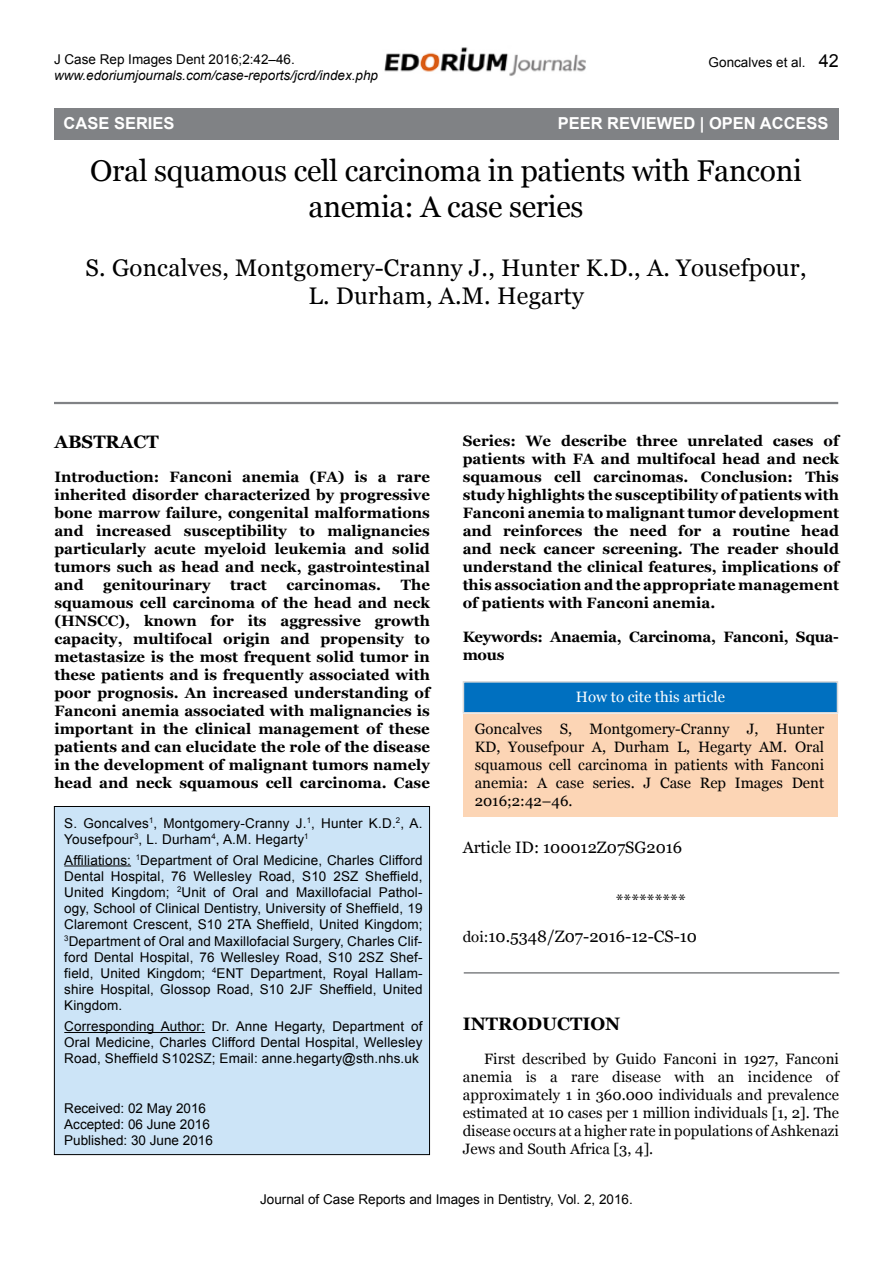
<style>
.page{position:relative;width:893px;height:1263px;background:#fff}
.page>*{position:absolute;margin:0;border:0;box-sizing:border-box;transform-origin:0 0}
.t1{font:30px/36px "Georgia";letter-spacing:-.01em;color:#000;text-align:center}
.t2{font:24px/28.8px "Georgia";letter-spacing:.01em;color:#000;text-align:center}
.t3{font:700 18px "Georgia";color:#000}
.t4{font:16.5px/36.3px "Georgia";color:#000}
.t5{font:700 16.5px "Arial";color:#fff}
.t6{font:700 15px/18px "Georgia";color:#000;text-align:justify}
.t7{font:15px/18px "Georgia";color:#000;text-align:justify}
.t8{font:700 15px/18px "Georgia";letter-spacing:-.02em;color:#000}
.t9{font:15px "Georgia";color:#fff}
.t10{font:13.5px/16.2px "Arial";letter-spacing:.01em;color:#000}
.t11{font:italic 13.5px "Arial";color:#000}
.s1{font-size:18px}
.s2{font-size:15px}
</style>
<div class="page">
<img style="left:384px;top:47px;width:202px;height:29px">
<hr style="left:54px;top:402px;width:784px;height:2px;background:#808285">
<div style="left:54px;top:806px;width:376px;height:348px;background:#cce4f7"></div>
<div style="left:54px;top:806px;width:376px;height:349px;border:1px solid #000"></div>
<hr style="left:64px;top:865px;width:67px;height:1px;background:#000">
<hr style="left:64px;top:1032px;width:141px;height:1px;background:#000">
<div style="left:463px;top:714px;width:375px;height:103px;background:#fcd5b5"></div>
<div style="left:463px;top:681px;width:375px;height:32px;background:#0070c0;border:2px solid #d9d9d9"></div>
<div style="left:54px;top:108px;width:784px;height:32px;background:#808285"></div>
<hr style="left:464px;top:972px;width:375px;height:2px;background:#808285">
<p class="t10" style="left:54px;top:51px;width:242px">J Case Rep Images Dent 2016;2:42–46.</p>
<p class="t11" style="left:54px;top:67px;width:326px">www.edoriumjournals.com/case-reports/jcrd/index.php</p>
<p class="t10" style="left:709px;top:54px;width:132px">Goncalves et al. <span class="s1">42</span></p>
<p class="t5" style="left:64px;top:112px;width:13px">C</p>
<p class="t5" style="left:114px;top:112px;width:70px">R PORT</p>
<p class="t5" style="left:696px;top:112px;width:10px">OPE</p>
<p class="t5" style="left:730px;top:112px;width:27px">N ACCESS</p>
<h1 class="t1" style="left:90px;top:153px;width:713px">Oral squamous cell carcinoma in patients with Fanconi anemia: A case series</h1>
<p class="t5" style="left:64px;top:112px;width:112px">CASE SERIES</p>
<p class="t5" style="left:558px;top:112px;width:164px">PEER REVIEWED | OPE</p>
<p class="t5" style="left:744px;top:112px;width:29px">N ACCESS</p>
<h2 class="t2" style="left:86px;top:253px;width:722px">S. Goncalves, Montgomery-Cranny J., Hunter K.D., A. Yousefpour,<br>L. Durham, A.M. Hegarty</h2>
<p class="t3" style="left:54px;top:430px;width:106px">Abstract</p>
<p class="t6" style="left:54px;top:468px;width:377px">Introduction: Fanconi anemia (FA) is a rare inherited disorder characterized by progressive bone marrow failure, congenital malformations and increased susceptibility to malignancies particularly acute myeloid leukemia and solid tumors such as head and neck, gastrointestinal and</p>
<p class="t6" style="left:54px;top:576px;width:377px;text-indent:346px">The squamous cell carcinoma of the head and neck (HNSCC</p>
<p class="t6" style="left:103px;top:576px;width:109px">genitourinary</p>
<p class="t6" style="left:230px;top:576px;width:38px">tract</p>
<p class="t6" style="left:286px;top:576px;width:96px">carcinomas.</p>
<p class="t6" style="left:54px;top:612px;width:377px;text-indent:64px">), known for its aggressive growth capacity, multifocal origin and propensity to metastasize is the most frequent solid tumor in these patients and is frequently associated with poor prognosis. An increased understanding of Fanconi anemia associated with malignancies is important in the clinical management of these patients and can elucidate the role of the disease in the development of malignant tumors namely head and neck squamous cell carcinoma. Case</p>
<p class="t10" style="left:64px;top:815px;width:360px">S. Goncalves<sup>1</sup>, Montgomery-Cranny J.<sup>1</sup>, Hunter K.D.<sup>2</sup>, A.<br>Yousefpour<sup>3</sup>, L. Durham<sup>4</sup>, A.M. Hegarty<sup>1</sup></p>
<p class="t10" style="left:64px;top:852px;width:360px;text-align:justify">Affiliations: <sup>1</sup>Department of Oral Medicine, Charles Clifford Dental Hospital, 76 Wellesley Road, S10 2SZ Sheffield, United Kingdom; <sup>2</sup>Unit of Oral and Maxillofacial Pathol&shy;ogy, School of Clinical Dentistry, University of Sheffield, 19<br>Claremont Crescent, S10 2TA Sheffield, United Kingdom; <sup>3</sup>Department of Oral and Maxillofacial Surgery, Charles Clif&shy;ford Dental Hospital, 76 Wellesley Road, S10 2SZ Shef&shy;field, United Kingdom; <sup>4</sup>ENT Department, Royal Hallam&shy;shire Hospital, Glossop Road, S10 2JF Sheffield, United Kingdom.</p>
<p class="t10" style="left:64px;top:1018px;width:360px;text-align:justify">Corresponding Author: Dr. Anne Hegarty, Department of Oral Medicine, Charles Clifford Dental Hospital, Wellesley Road, Sheffield S102SZ; Email: anne.hegarty@sth.nhs.uk</p>
<p class="t10" style="left:64px;top:1100px;width:150px">Received: 02 May 2016<br>Accepted: 06 June 2016<br>Published: 30 June 2016</p>
<p class="t6" style="left:463px;top:431px;width:378px">Series: We describe three unrelated cases of patients with FA and multifocal head and neck squamous cell carcinomas. Conclusion: This study highlights the susceptibility of patients with Fanconi anemia to malignant tumor development and reinforces the need for a routine head and neck cancer screening. The reader should understand the clinical features, implications of this association and the appropriate management of patients with Fanconi anemia.</p>
<p class="t8" style="left:463px;top:628px;width:378px">Keywords: Anaemia, Carcinoma, Fanconi, Squa&shy;mous</p>
<p class="t9" style="left:576px;top:687px;width:151px">How to cite this article</p>
<p class="t7" style="left:475px;top:720px;width:351px">Goncalves S, Montgomery-Cranny J, Hunter KD, Yousefpour A, Durham L, Hegarty AM. Oral squamous cell carcinoma in patients with Fanconi anemia: A case series. J Case Rep Images Dent 2016;2:42–46.</p>
<p class="t4" style="left:463px;top:830px;width:221px">Article ID: 100012Z07SG2016</p>
<p class="t4" style="left:463px;top:882px;width:236px;text-indent:153px">********* <span class="s2">doi:</span>10.5348/Z07-2016-12-CS-10</p>
<p class="t3" style="left:463px;top:1012px;width:159px">iNTRODUCTION</p>
<p class="t7" style="left:463px;top:1050px;width:378px;text-indent:22px">First described by Guido Fanconi in 1927, Fanconi anemia is a rare disease with an incidence of approximately 1 in 360.000 individuals and prevalence estimated at 10 cases per 1 million individuals [1, 2]. The disease occurs at a higher rate in populations of Ashkenazi Jews and South Africa [3, 4].</p>
<p class="t10" style="left:260px;top:1191px;width:374px">Journal of Case Reports and Images in Dentistry, Vol. 2, 2016.</p>
</div>
